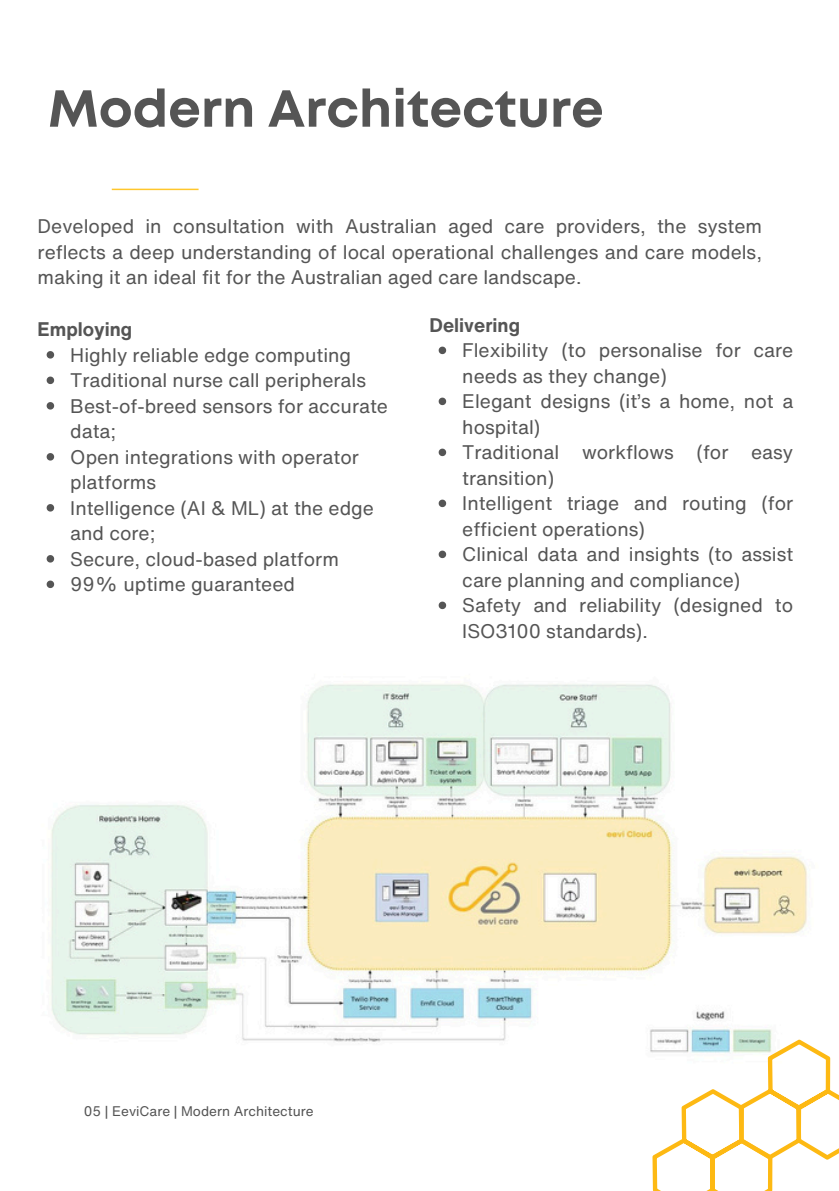
<style>
.page{position:relative;width:839px;height:1191px;background:#fff}
.page>*{position:absolute;margin:0;border:0;box-sizing:border-box;transform-origin:0 0}
.t1{font:700 52px "Mont";color:#555}
.t2{font:19.2px/25.6px "Helvetica Now Text";color:#555}
.t3{font:700 19.2px "Helvetica Now Text";color:#555}
.t4{font:13.6px "Helvetica Now Text";color:#545454}
</style>
<div class="page">
<svg style="left:47px;top:351px;width:7px;height:8px"></svg>
<svg style="left:47px;top:377px;width:7px;height:7px"></svg>
<svg style="left:47px;top:402px;width:7px;height:8px"></svg>
<svg style="left:47px;top:453px;width:7px;height:8px"></svg>
<svg style="left:47px;top:504px;width:7px;height:8px"></svg>
<svg style="left:47px;top:555px;width:7px;height:8px"></svg>
<svg style="left:47px;top:581px;width:7px;height:7px"></svg>
<svg style="left:438px;top:347px;width:8px;height:7px"></svg>
<svg style="left:438px;top:398px;width:8px;height:7px"></svg>
<svg style="left:438px;top:449px;width:8px;height:7px"></svg>
<svg style="left:438px;top:500px;width:8px;height:7px"></svg>
<svg style="left:438px;top:551px;width:8px;height:7px"></svg>
<svg style="left:438px;top:602px;width:8px;height:7px"></svg>
<img style="left:51px;top:683px;width:756px;height:370px">
<svg style="left:652px;top:1040px;width:186px;height:151px"></svg>
<hr style="left:112px;top:189px;width:86px;height:1px;background:#ffc72c">
<h1 class="t1" style="left:48px;top:89px;width:557px">Modern Architecture</h1>
<p class="t2" style="left:38px;top:213px;width:726px;text-align:justify">Developed in consultation with Australian aged care providers, the system reflects a deep understanding of local operational challenges and care models, making it an ideal fit for the Australian aged care landscape.</p>
<h2 class="t3" style="left:38px;top:315px;width:96px">Employing</h2>
<p class="t2" style="left:70px;top:342px;width:282px">Highly reliable edge computing</p>
<p class="t2" style="left:70px;top:367px;width:297px">Traditional nurse call peripherals</p>
<p class="t2" style="left:70px;top:393px;width:319px">Best-of-breed sensors for accurate data;</p>
<p class="t2" style="left:70px;top:444px;width:290px">Open integrations with operator platforms</p>
<p class="t2" style="left:70px;top:495px;width:305px">Intelligence (AI &amp; ML) at the edge and core;</p>
<p class="t2" style="left:70px;top:546px;width:270px">Secure, cloud-based platform</p>
<p class="t2" style="left:70px;top:571px;width:226px">99% uptime guaranteed</p>
<h2 class="t3" style="left:429px;top:310px;width:92px">Delivering</h2>
<p class="t2" style="left:462px;top:337px;width:332px">Flexibility (to personalise for care needs as they change)</p>
<p class="t2" style="left:462px;top:388px;width:332px">Elegant designs (it’s a home, not a hospital)</p>
<p class="t2" style="left:462px;top:439px;width:332px">Traditional workflows (for easy transition)</p>
<p class="t2" style="left:462px;top:490px;width:332px">Intelligent triage and routing (for efficient operations)</p>
<p class="t2" style="left:462px;top:541px;width:332px">Clinical data and insights (to assist care planning and compliance)</p>
<p class="t2" style="left:462px;top:592px;width:332px">Safety and reliability (designed to<br>ISO3100 standards).</p>
<h3 class="t4" style="left:84px;top:1101px;width:231px">05 | EeviCare | Modern Architecture</h3>
</div>
